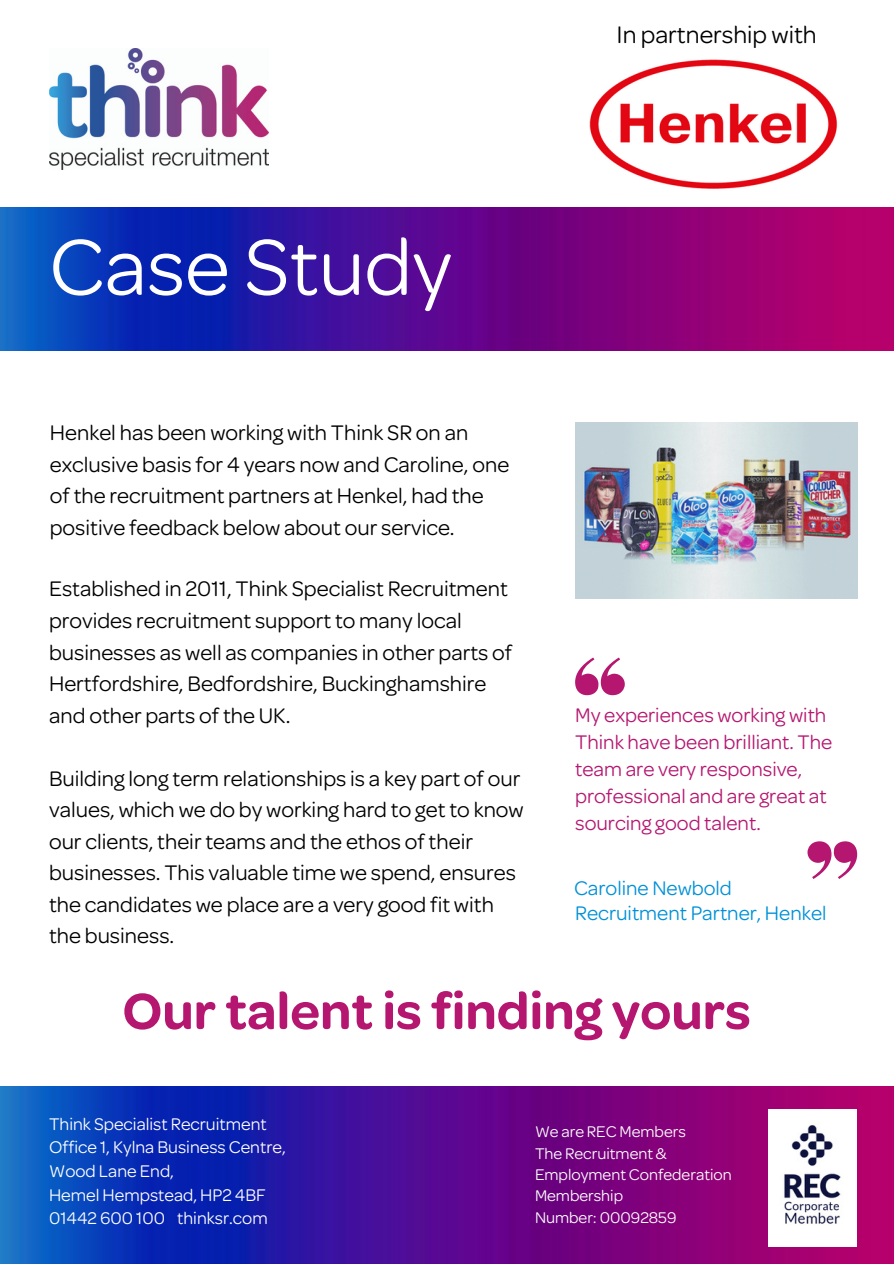
<style>
.page{position:relative;width:894px;height:1264px;background:#fff}
.page>*{position:absolute;margin:0;border:0;box-sizing:border-box;transform-origin:0 0}
.t1{font:84px "Omnes";color:#fff}
.t2{font:600 54px "Omnes";color:#b51770}
.t3{font:25.5px "Omnes";color:#000}
.t4{font:22.5px/31.5px "Omnes";color:#000}
.t5{font:21px/27px "Omnes";color:#b51770}
.t6{font:21px "Omnes";color:#0090d7}
.t7{font:18px "Omnes";color:#fff}
.t8{font:16.5px/21.3px "Omnes";color:#fff}
</style>
<div class="page">
<img style="left:49px;top:48px;width:219px;height:122px">
<img style="left:0;top:207px;width:893px;height:143px">
<img style="left:0;top:1086px;width:893px;height:177px">
<svg style="left:575px;top:657px;width:49px;height:38px"></svg>
<img style="left:575px;top:422px;width:281px;height:176px">
<svg style="left:807px;top:841px;width:49px;height:38px"></svg>
<img style="left:767px;top:1109px;width:89px;height:137px">
<img style="left:589px;top:59px;width:249px;height:130px">
<p class="t3" style="left:616px;top:25px;width:202px">In partnership with</p>
<p class="t1" style="left:49px;top:236px;width:404px">Case Study</p>
<p class="t4" style="left:50px;top:420px;width:461px">Henkel has been working with Think SR on an exclusive basis for 4 years now and Caroline, one of the recruitment partners at Henkel, had the positive feedback below about our service.</p>
<h4 class="t4" style="left:49px;top:576px;width:464px">Established in 2011, Think Specialist Recruitment provides recruitment support to many local businesses as well as companies in other parts of Hertfordshire, Bedfordshire, Buckinghamshire and other parts of the UK.</h4>
<p class="t4" style="left:49px;top:765px;width:476px">Building long term relationships is a key part of our values, which we do by working hard to get to know our clients, their teams and the ethos of their businesses. This valuable time we spend, ensures the candidates we place are a very good fit with the business.</p>
<p class="t5" style="left:575px;top:704px;width:258px">My experiences working with<br>Think have been brilliant. The team are very responsive, professional and are great at sourcing good talent.</p>
<p class="t6" style="left:574px;top:880px;width:159px">Caroline Newbold</p>
<p class="t6" style="left:575px;top:905px;width:253px">Recruitment Partner, Henkel</p>
<p class="t2" style="left:122px;top:991px;width:629px">Our talent is finding yours</p>
<h4 class="t7" style="left:49px;top:1117px;width:219px">Think Specialist Recruitment</h4>
<h4 class="t7" style="left:49px;top:1140px;width:238px">Office 1, Kylna Business Centre,</h4>
<h2 class="t7" style="left:49px;top:1164px;width:126px">Wood Lane End,</h2>
<p class="t7" style="left:49px;top:1187px;width:218px">Hemel Hempstead, HP2 4BF</p>
<p class="t7" style="left:49px;top:1211px;width:220px">01442 600 100 thinksr.com</p>
<h3 class="t8" style="left:535px;top:1123px;width:152px">We are REC Members</h3>
<p class="t8" style="left:535px;top:1144px;width:198px">The Recruitment &amp;<br>Employment Confederation<br>Membership</p>
<p class="t8" style="left:535px;top:1208px;width:143px">Number: 00092859</p>
</div>
